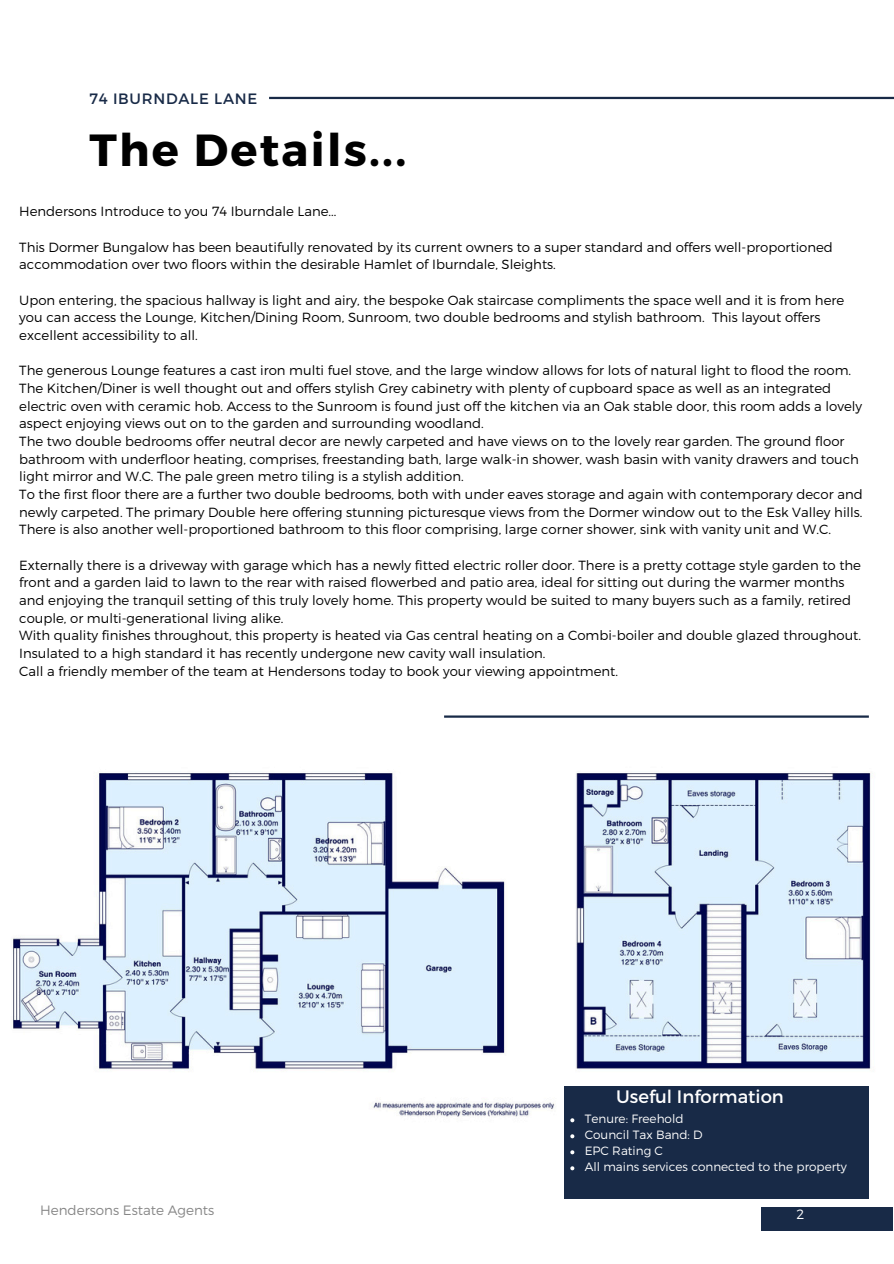
<style>
.page{position:relative;width:894px;height:1264px;background:#fff}
.page>*{position:absolute;margin:0;border:0;box-sizing:border-box;transform-origin:0 0}
.t1{font:700 44.85px "Montserrat";letter-spacing:.05em;color:#000}
.t2{font:18px "Montserrat";color:#fff}
.t3{font:15px "Montserrat";letter-spacing:.05em;color:#182a47}
.t4{font:300 13.5px "Montserrat";color:#868686}
.t5{font:300 13.5px "Montserrat";color:#fff}
.t6{font:300 13.2px/17.7px "Montserrat";color:#000}
.t7{font:300 12px "Montserrat";color:#fff}
</style>
<div class="page">
<hr style="left:269px;top:97px;width:624px;height:2px;background:#182a47">
<div style="left:761px;top:1206px;width:132px;height:24px;background:#182a47"></div>
<img style="left:12px;top:716px;width:859px;height:453px">
<hr style="left:444px;top:715px;width:424px;height:2px;background:#182a47">
<div style="left:564px;top:1086px;width:304px;height:113px;background:#182a47"></div>
<svg style="left:570px;top:1118px;width:4px;height:4px"></svg>
<svg style="left:570px;top:1134px;width:4px;height:4px"></svg>
<svg style="left:570px;top:1150px;width:4px;height:4px"></svg>
<svg style="left:570px;top:1166px;width:4px;height:4px"></svg>
<p class="t3" style="left:89px;top:88px;width:169px">74 IBURNDALE LANE</p>
<h4 class="t1" style="left:89px;top:121px;width:318px">The Details...</h4>
<h4 class="t6" style="left:19px;top:202px;width:318px">Hendersons Introduce to you 74 Iburndale Lane...</h4>
<h4 class="t6" style="left:19px;top:237px;width:815px">This Dormer Bungalow has been beautifully renovated by its current owners to a super standard and offers well-proportioned accommodation over two floors within the desirable Hamlet of Iburndale, Sleights.</h4>
<h4 class="t6" style="left:19px;top:290px;width:826px">Upon entering, the spacious hallway is light and airy, the bespoke Oak staircase compliments the space well and it is from here you can access the Lounge, Kitchen/Dining Room, Sunroom, two double bedrooms and stylish bathroom. This layout offers excellent accessibility to all.</h4>
<h4 class="t6" style="left:19px;top:361px;width:844px">The generous Lounge features a cast iron multi fuel stove, and the large window allows for lots of natural light to flood the room.<br>The Kitchen/Diner is well thought out and offers stylish Grey cabinetry with plenty of cupboard space as well as an integrated electric oven with ceramic hob. Access to the Sunroom is found just off the kitchen via an Oak stable door, this room adds a lovely aspect enjoying views out on to the garden and surrounding woodland.<br>The two double bedrooms offer neutral decor are newly carpeted and have views on to the lovely rear garden. The ground floor bathroom with underfloor heating, comprises, freestanding bath, large walk-in shower, wash basin with vanity drawers and touch light mirror and W.C. The pale green metro tiling is a stylish addition.<br>To the first floor there are a further two double bedrooms, both with under eaves storage and again with contemporary decor and newly carpeted. The primary Double here offering stunning picturesque views from the Dormer window out to the Esk Valley hills.<br>There is also another well-proportioned bathroom to this floor comprising, large corner shower, sink with vanity unit and W.C.</h4>
<p class="t6" style="left:19px;top:555px;width:843px">Externally there is a driveway with garage which has a newly fitted electric roller door. There is a pretty cottage style garden to the front and a garden laid to lawn to the rear with raised flowerbed and patio area, ideal for sitting out during the warmer months and enjoying the tranquil setting of this truly lovely home. This property would be suited to many buyers such as a family, retired couple, or multi-generational living alike.<br>With quality finishes throughout, this property is heated via Gas central heating on a Combi-boiler and double glazed throughout.<br>Insulated to a high standard it has recently undergone new cavity wall insulation.<br>Call a friendly member of the team at Hendersons today to book your viewing appointment.</p>
<h2 class="t4" style="left:40px;top:1201px;width:176px">Hendersons Estate Agents</h2>
<p class="t2" style="left:616px;top:1084px;width:169px">Useful Information</p>
<p class="t7" style="left:584px;top:1111px;width:100px">Tenure: Freehold</p>
<p class="t7" style="left:584px;top:1127px;width:119px">Council Tax Band: D</p>
<h4 class="t7" style="left:584px;top:1143px;width:80px">EPC Rating C</h4>
<p class="t7" style="left:584px;top:1159px;width:264px">All mains services connected to the property</p>
<h1 class="t5" style="left:796px;top:1205px;width:9px">2</h1>
</div>
